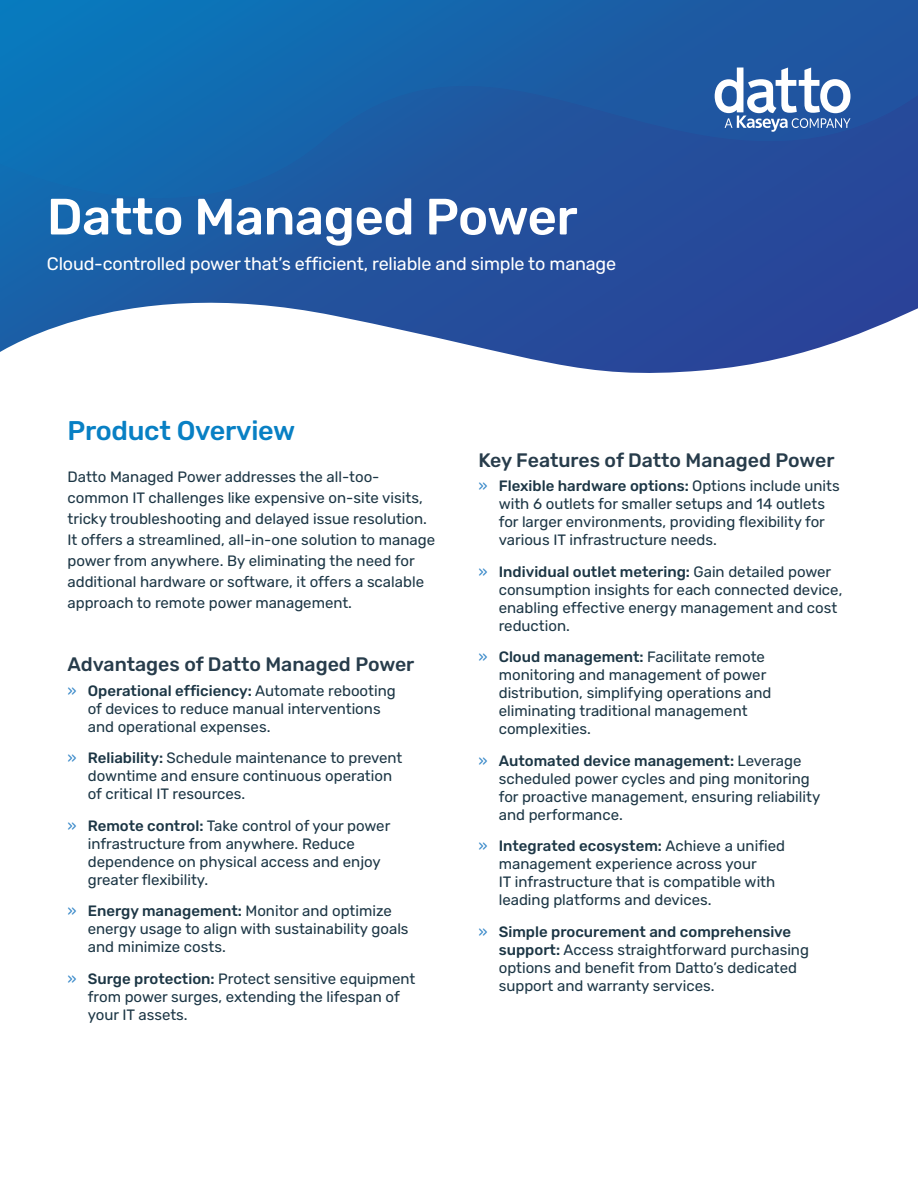
<style>
.page{position:relative;width:918px;height:1188px;background:#fff}
.page>*{position:absolute;margin:0;border:0;box-sizing:border-box;transform-origin:0 0}
.t1{font:500 51px "Rubik";letter-spacing:-.01em;color:#fff}
.t2{font:500 27px "Rubik";letter-spacing:-.01em;color:#0880c4}
.t3{font:500 19.5px "Rubik";color:#273c4b}
.t4{font:18px "Rubik";letter-spacing:-.01em;color:#fff}
.t5{font:15px/18px "Rubik";color:#1c3645}
.s1{color:#3989c9}
.s2{font-weight:500}
</style>
<div class="page">
<svg style="left:0;top:267px;width:918px;height:106px"></svg>
<svg style="left:0;top:0;width:918px;height:267px;background:#1b5ca5"></svg>
<svg style="left:715px;top:68px;width:136px;height:64px"></svg>
<h1 class="t1" style="left:47px;top:188px;width:532px">Datto Managed Power</h1>
<p class="t4" style="left:47px;top:254px;width:571px">Cloud-controlled power that’s efficient, reliable and simple to manage</p>
<h2 class="t2" style="left:68px;top:415px;width:229px">Product Overview</h2>
<p class="t5" style="left:67px;top:466px;width:369px;line-height:21px">Datto Managed Power addresses the all-too&shy;common IT challenges like expensive on-site visits, tricky troubleshooting and delayed issue resolution.<br>It offers a streamlined, all-in-one solution to manage power from anywhere. By eliminating the need for additional hardware or software, it offers a scalable approach to remote power management.</p>
<h3 class="t3" style="left:68px;top:653px;width:348px">Advantages of Datto Managed Power</h3>
<p class="t5" style="left:88px;top:682px;width:309px;text-indent:-20px"><span class="s1">»</span> <span class="s2">Operational efficiency:</span> Automate rebooting of devices to reduce manual interventions and operational expenses.</p>
<p class="t5" style="left:88px;top:749px;width:316px;text-indent:-20px"><span class="s1">»</span> <span class="s2">Reliability:</span> Schedule maintenance to prevent downtime and ensure continuous operation of critical IT resources.</p>
<p class="t5" style="left:88px;top:817px;width:304px;text-indent:-20px"><span class="s1">»</span> <span class="s2">Remote control:</span> Take control of your power infrastructure from anywhere. Reduce dependence on physical access and enjoy greater flexibility.</p>
<p class="t5" style="left:88px;top:902px;width:322px;text-indent:-20px"><span class="s1">»</span> <span class="s2">Energy management:</span> Monitor and optimize energy usage to align with sustainability goals and minimize costs.</p>
<p class="t5" style="left:88px;top:970px;width:329px;text-indent:-20px"><span class="s1">»</span> <span class="s2">Surge protection:</span> Protect sensitive equipment from power surges, extending the lifespan of your IT assets.</p>
<h3 class="t3" style="left:478px;top:449px;width:358px">Key Features of Datto Managed Power</h3>
<p class="t5" style="left:499px;top:477px;width:342px;text-indent:-20px"><span class="s1">»</span> <span class="s2">Flexible hardware options:</span> Options include units with 6 outlets for smaller setups and 14 outlets for larger environments, providing flexibility for various IT infrastructure needs.</p>
<p class="t5" style="left:499px;top:563px;width:345px;text-indent:-20px"><span class="s1">»</span> <span class="s2">Individual outlet metering:</span> Gain detailed power consumption insights for each connected device, enabling effective energy management and cost reduction.</p>
<p class="t5" style="left:499px;top:648px;width:274px;text-indent:-20px"><span class="s1">»</span> <span class="s2">Cloud management:</span> Facilitate remote monitoring and management of power distribution, simplifying operations and eliminating traditional management complexities.</p>
<p class="t5" style="left:499px;top:752px;width:323px;text-indent:-20px"><span class="s1">»</span> <span class="s2">Automated device management:</span> Leverage scheduled power cycles and ping monitoring for proactive management, ensuring reliability and performance.</p>
<p class="t5" style="left:499px;top:837px;width:288px;text-indent:-20px"><span class="s1">»</span> <span class="s2">Integrated ecosystem:</span> Achieve a unified management experience across your<br>IT infrastructure that is compatible with leading platforms and devices.</p>
<p class="t5" style="left:499px;top:923px;width:312px;text-indent:-20px"><span class="s1">»</span> <span class="s2">Simple procurement and comprehensive support:</span> Access straightforward purchasing options and benefit from Datto’s dedicated support and warranty services.</p>
</div>
